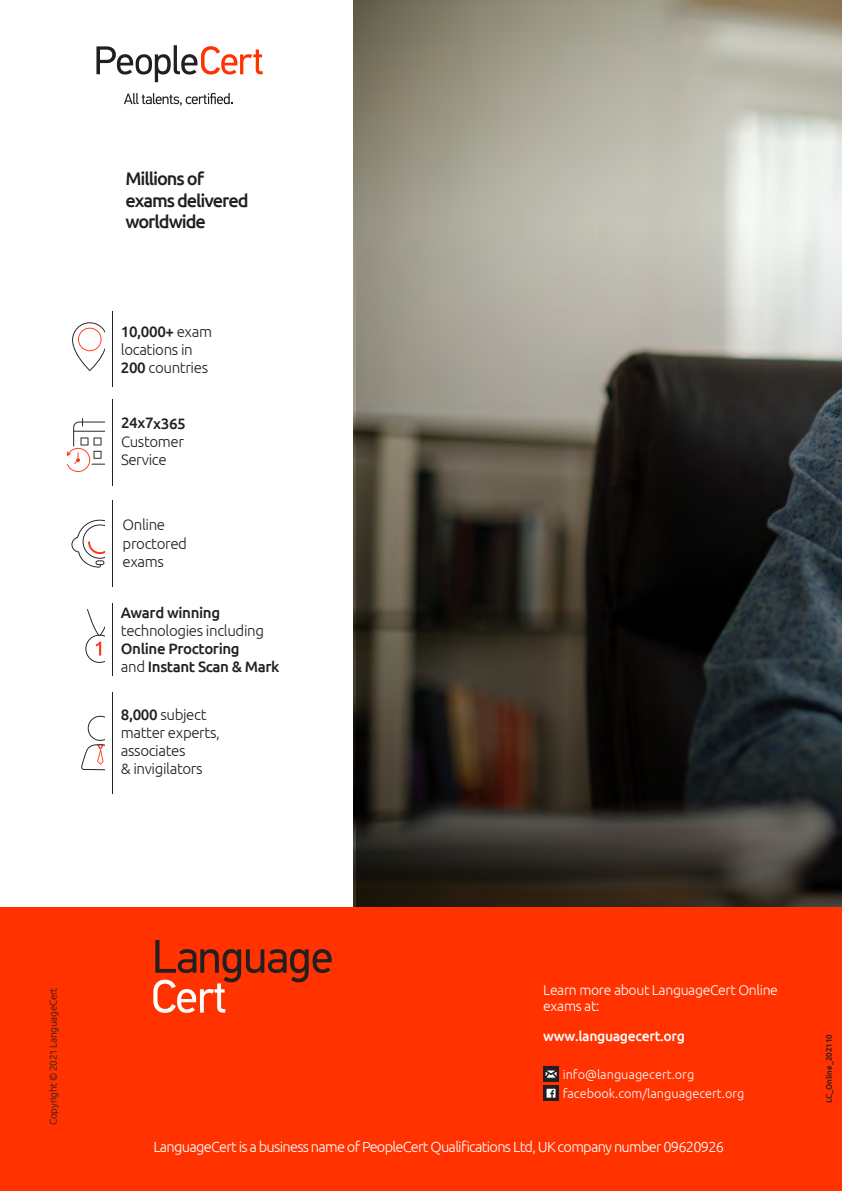
<style>
.page{position:relative;width:842px;height:1191px;background:#fff}
.page>*{position:absolute;margin:0;border:0;box-sizing:border-box;transform-origin:0 0}
.t1{font:500 18.2px/21.8px "Ubuntu";letter-spacing:-.06em;color:#231f20}
.t2{font:300 15px/18px "Ubuntu";letter-spacing:-.025em;color:#231f20}
.t3{font:500 15px/18px "Ubuntu";letter-spacing:-.025em;color:#231f20}
.t4{font:300 14.6px "Ubuntu";letter-spacing:-.05em;color:#fff}
.t5{font:300 14px/16.8px "Ubuntu";letter-spacing:-.025em;color:#fff}
.t6{font:500 14px "Ubuntu";letter-spacing:-.025em;color:#fff}
.t7{font:300 12.8px/19.8px "Ubuntu";color:#fff}
.t8{font:300 10px "Ubuntu";letter-spacing:-.025em;color:#231f20}
.t9{font:500 8px "Ubuntu";color:#231f20}
.s1{font-weight:500}
.s2{font-weight:300}
</style>
<div class="page">
<img style="left:354px;top:0;width:488px;height:907px">
<svg style="left:357px;top:222px;width:485px;height:685px;background:#4f4c45"></svg>
<div style="left:0;top:907px;width:842px;height:284px;background:#ff3200"></div>
<svg style="left:153px;top:940px;width:179px;height:73px"></svg>
<svg style="left:85px;top:609px;width:20px;height:54px"></svg>
<hr style="left:112px;top:603px;width:1px;height:72px;background:#231f20">
<svg style="left:71px;top:520px;width:34px;height:47px"></svg>
<svg style="left:96px;top:560px;width:8px;height:5px"></svg>
<svg style="left:67px;top:418px;width:38px;height:54px"></svg>
<svg style="left:72px;top:322px;width:33px;height:49px"></svg>
<hr style="left:112px;top:311px;width:1px;height:75px;background:#231f20">
<hr style="left:112px;top:399px;width:1px;height:86px;background:#231f20">
<hr style="left:112px;top:500px;width:1px;height:87px;background:#231f20">
<svg style="left:96px;top:45px;width:167px;height:37px"></svg>
<svg style="left:124px;top:93px;width:109px;height:13px"></svg>
<svg style="left:543px;top:1085px;width:16px;height:16px"></svg>
<svg style="left:546px;top:1088px;width:9px;height:9px"></svg>
<div style="left:543px;top:1066px;width:16px;height:16px;background:#231f20"></div>
<svg style="left:545px;top:1070px;width:12px;height:8px"></svg>
<svg style="left:81px;top:716px;width:24px;height:54px"></svg>
<hr style="left:112px;top:692px;width:1px;height:102px;background:#231f20">
<p class="t1" style="left:126px;top:167px;width:124px">Millions of exams delivered worldwide</p>
<p class="t2" style="left:121px;top:322px;width:93px"><span class="s1">10,000+</span> exam locations in<br><span class="s1">200</span> countries</p>
<p class="t3" style="left:121px;top:413px;width:66px">24x7x365</p>
<p class="t2" style="left:121px;top:432px;width:65px">Customer<br>Service</p>
<p class="t2" style="left:123px;top:516px;width:66px">Online proctored exams</p>
<p class="t3" style="left:121px;top:603px;width:101px">Award winning</p>
<p class="t2" style="left:121px;top:621px;width:145px">technologies including</p>
<p class="t3" style="left:121px;top:639px;width:160px">Online Proctoring<br><span class="s2">and</span> Instant Scan &amp; Mark</p>
<p class="t2" style="left:121px;top:705px;width:100px"><span class="s1">8,000</span> subject matter experts, associates<br>&amp; invigilators</p>
<p class="t8" style="left:47px;top:1125px;width:139px;rotate:-90deg">Copyright © 2021 LanguageCert</p>
<p class="t5" style="left:543px;top:980px;width:236px">Learn more about LanguageCert Online exams at:</p>
<p class="t6" style="left:543px;top:1026px;width:143px">www.languagecert.org</p>
<p class="t7" style="left:563px;top:1063px;width:183px">info@languagecert.org facebook.com/languagecert.org</p>
<p class="t4" style="left:153px;top:1137px;width:572px">LanguageCert is a business name of PeopleCert Qualifications Ltd, UK company number 09620926</p>
<p class="t9" style="left:824px;top:1103px;width:71px;rotate:-90deg">LC_Online_202110</p>
</div>
